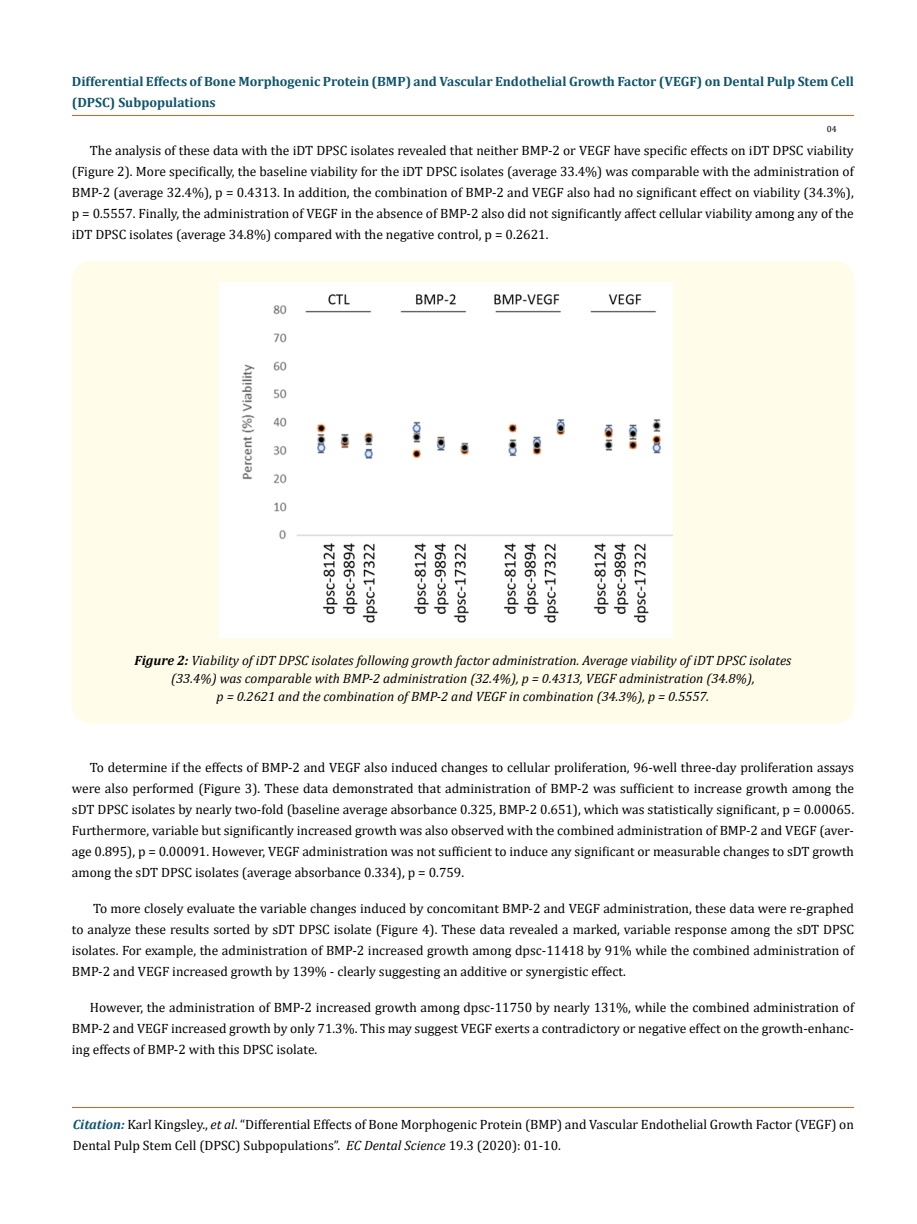
<style>
.page{position:relative;width:917px;height:1224px;background:#fff}
.page>*{position:absolute;margin:0;border:0;box-sizing:border-box;transform-origin:0 0}
.t1{font:13.5px/21px "Cambria";color:#000;text-align:justify}
.t2{font:italic 13.5px/18px "Cambria";color:#000;text-align:center}
.t3{font:700 13.5px/21px "Cambria";color:#0e546a}
.t4{font:9px "Cambria";color:#000}
.s1{font-weight:700}
.s2{font-weight:700;font-style:italic;color:#0e546a}
.s3{font-style:italic}
</style>
<div class="page">
<hr style="left:72px;top:115px;width:781px;height:1px;background:#e05d1a">
<hr style="left:72px;top:1108px;width:781px;height:1px;background:#e05d1a">
<div style="left:72px;top:261px;width:782px;height:463px;background:#fffde9;border-radius:18px"></div>
<img style="left:219px;top:283px;width:453px;height:355px">
<p class="t3" style="left:72px;top:71px;width:783px">Differential Effects of Bone Morphogenic Protein (BMP) and Vascular Endothelial Growth Factor (VEGF) on Dental Pulp Stem Cell (DPSC) Subpopulations</p>
<p class="t4" style="left:826px;top:123px;width:11px">04</p>
<p class="t1" style="left:72px;top:140px;width:783px;text-indent:18px">The analysis of these data with the iDT DPSC isolates revealed that neither BMP-2 or VEGF have specific effects on iDT DPSC viability (Figure 2). More specifically, the baseline viability for the iDT DPSC isolates (average 33.4%) was comparable with the administration of BMP-2 (average 32.4%), p = 0.4313. In addition, the combination of BMP-2 and VEGF also had no significant effect on viability (34.3%), p = 0.5557. Finally, the administration of VEGF in the absence of BMP-2 also did not significantly affect cellular viability among any of the iDT DPSC isolates (average 34.8%) compared with the negative control, p = 0.2621.</p>
<p class="t2" style="left:135px;top:651px;width:658px"><span class="s1">Figure 2:</span> Viability of iDT DPSC isolates following growth factor administration. Average viability of iDT DPSC isolates (33.4%) was comparable with BMP-2 administration (32.4%), p = 0.4313, VEGF administration (34.8%),<br>p = 0.2621 and the combination of BMP-2 and VEGF in combination (34.3%), p = 0.5557.</p>
<p class="t1" style="left:72px;top:757px;width:783px;text-indent:18px">To determine if the effects of BMP-2 and VEGF also induced changes to cellular proliferation, 96-well three-day proliferation assays were also performed (Figure 3). These data demonstrated that administration of BMP-2 was sufficient to increase growth among the sDT DPSC isolates by nearly two-fold (baseline average absorbance 0.325, BMP-2 0.651), which was statistically significant, p = 0.00065.<br>Furthermore, variable but significantly increased growth was also observed with the combined administration of BMP-2 and VEGF (aver&shy;age 0.895), p = 0.00091. However, VEGF administration was not sufficient to induce any significant or measurable changes to sDT growth among the sDT DPSC isolates (average absorbance 0.334), p = 0.759.</p>
<p class="t1" style="left:72px;top:898px;width:783px;text-indent:21px">To more closely evaluate the variable changes induced by concomitant BMP-2 and VEGF administration, these data were re-graphed to analyze these results sorted by sDT DPSC isolate (Figure 4). These data revealed a marked, variable response among the sDT DPSC isolates. For example, the administration of BMP-2 increased growth among dpsc-11418 by 91% while the combined administration of BMP-2 and VEGF increased growth by 139% - clearly suggesting an additive or synergistic effect.</p>
<p class="t1" style="left:72px;top:997px;width:783px;text-indent:18px">However, the administration of BMP-2 increased growth among dpsc-11750 by nearly 131%, while the combined administration of BMP-2 and VEGF increased growth by only 71.3%. This may suggest VEGF exerts a contradictory or negative effect on the growth-enhanc&shy;ing effects of BMP-2 with this DPSC isolate.</p>
<p class="t1" style="left:73px;top:1114px;width:782px"><span class="s2">Citation:</span> Karl Kingsley., <span class="s3">et al</span>. “Differential Effects of Bone Morphogenic Protein (BMP) and Vascular Endothelial Growth Factor (VEGF) on<br>Dental Pulp Stem Cell (DPSC) Subpopulations”. <span class="s3">EC Dental Science</span> 19.3 (2020): 01-10.</p>
</div>
